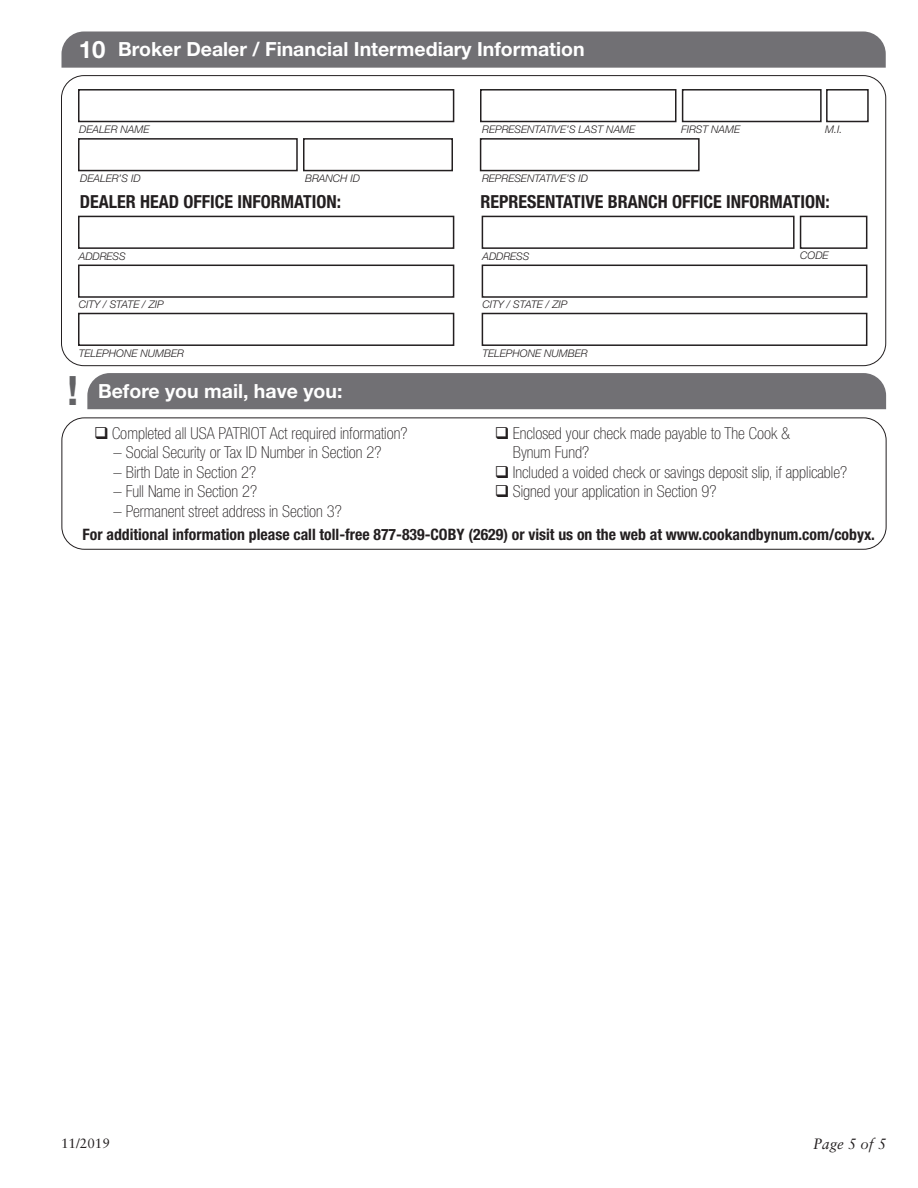
<style>
.page{position:relative;width:918px;height:1188px;background:#fff}
.page>*{position:absolute;margin:0;border:0;box-sizing:border-box;transform-origin:0 0}
.t1{font:700 40.5px "Helvetica Neue";color:#636366}
.t2{font:700 24px "Helvetica Neue";color:#fff}
.t3{font:700 19.5px "Helvetica Neue";color:#fff}
.t4{font:700 condensed 18px "Helvetica Neue";color:#231f20}
.t5{font:100 condensed 16.5px/19.5px "Helvetica Neue";color:#231f20}
.t6{font:700 condensed 15.75px "Helvetica Neue";color:#231f20}
.t7{font:italic 15px "Sabon";color:#231f20}
.t8{font:13.5px "Sabon";color:#231f20}
.t9{font:italic 300 10.5px "Helvetica Neue";color:#231f20}
</style>
<div class="page">
<div style="left:87px;top:373px;width:799px;height:36px;background:#717074"></div>
<div style="left:62px;top:418px;width:824px;height:132px;border:1px solid #231f20;border-radius:22px"></div>
<div style="left:62px;top:31px;width:824px;height:37px;background:#717074"></div>
<div style="left:78px;top:89px;width:376px;height:33px;border:2px solid #231f20"></div>
<div style="left:78px;top:138px;width:220px;height:33px;border:2px solid #231f20"></div>
<div style="left:303px;top:138px;width:150px;height:33px;border:2px solid #231f20"></div>
<div style="left:78px;top:216px;width:376px;height:33px;border:2px solid #231f20"></div>
<div style="left:482px;top:216px;width:313px;height:33px;border:2px solid #231f20"></div>
<div style="left:800px;top:216px;width:67px;height:33px;border:2px solid #231f20"></div>
<div style="left:78px;top:265px;width:376px;height:33px;border:2px solid #231f20"></div>
<div style="left:482px;top:265px;width:385px;height:33px;border:2px solid #231f20"></div>
<div style="left:78px;top:313px;width:376px;height:33px;border:2px solid #231f20"></div>
<div style="left:482px;top:313px;width:385px;height:33px;border:2px solid #231f20"></div>
<div style="left:480px;top:138px;width:220px;height:33px;border:2px solid #231f20"></div>
<div style="left:826px;top:89px;width:43px;height:33px;border:2px solid #231f20"></div>
<div style="left:480px;top:89px;width:196px;height:33px;border:2px solid #231f20"></div>
<div style="left:682px;top:89px;width:140px;height:33px;border:2px solid #231f20"></div>
<p class="t2" style="left:79px;top:34px;width:28px">10</p>
<p class="t3" style="left:118px;top:37px;width:468px">Broker Dealer / Financial Intermediary Information</p>
<p class="t9" style="left:79px;top:123px;width:72px">DEALER NAME</p>
<p class="t9" style="left:482px;top:123px;width:155px">REPRESENTATIVE’S LAST NAME</p>
<p class="t9" style="left:681px;top:123px;width:61px">FIRST NAME</p>
<p class="t9" style="left:80px;top:172px;width:62px">DEALER’S ID</p>
<p class="t9" style="left:305px;top:172px;width:57px">BRANCH ID</p>
<p class="t9" style="left:482px;top:172px;width:107px">REPRESENTATIVE’S ID</p>
<p class="t9" style="left:825px;top:123px;width:19px">M.I.</p>
<p class="t4" style="left:80px;top:191px;width:263px">DEALER HEAD OFFICE INFORMATION:</p>
<p class="t4" style="left:481px;top:191px;width:351px">REPRESENTATIVE BRANCH OFFICE INFORMATION:</p>
<p class="t9" style="left:79px;top:250px;width:49px">ADDRESS</p>
<p class="t9" style="left:482px;top:250px;width:49px">ADDRESS</p>
<p class="t9" style="left:79px;top:298px;width:86px">CITY / STATE / ZIP</p>
<p class="t9" style="left:482px;top:298px;width:86px">CITY / STATE / ZIP</p>
<p class="t9" style="left:79px;top:347px;width:107px">TELEPHONE NUMBER</p>
<p class="t9" style="left:482px;top:347px;width:107px">TELEPHONE NUMBER</p>
<p class="t1" style="left:67px;top:365px;width:13px">!</p>
<p class="t3" style="left:98px;top:379px;width:246px">Before you mail, have you:</p>
<p class="t9" style="left:800px;top:249px;width:30px">CODE</p>
<p class="t5" style="left:94px;top:423px;width:315px">❑ Completed all USA PATRIOT Act required information?</p>
<p class="t5" style="left:114px;top:443px;width:269px">– Social Security or Tax ID Number in Section 2?</p>
<p class="t5" style="left:114px;top:462px;width:144px">– Birth Date in Section 2?</p>
<p class="t5" style="left:114px;top:482px;width:145px">– Full Name in Section 2?</p>
<p class="t5" style="left:114px;top:501px;width:230px">– Permanent street address in Section 3?</p>
<p class="t5" style="left:513px;top:423px;width:279px;text-indent:-18px">❑ Enclosed your check made payable to The Cook &amp;<br>Bynum Fund?</p>
<p class="t5" style="left:495px;top:462px;width:354px">❑ Included a voided check or savings deposit slip, if applicable?</p>
<p class="t5" style="left:495px;top:482px;width:223px">❑ Signed your application in Section 9?</p>
<p class="t6" style="left:83px;top:524px;width:794px">For additional information please call toll-free 877-839-COBY (2629) or visit us on the web at www.cookandbynum.com/cobyx.</p>
<p class="t8" style="left:61px;top:1135px;width:50px">11/2019</p>
<p class="t7" style="left:813px;top:1135px;width:75px">Page 5 of 5</p>
</div>
